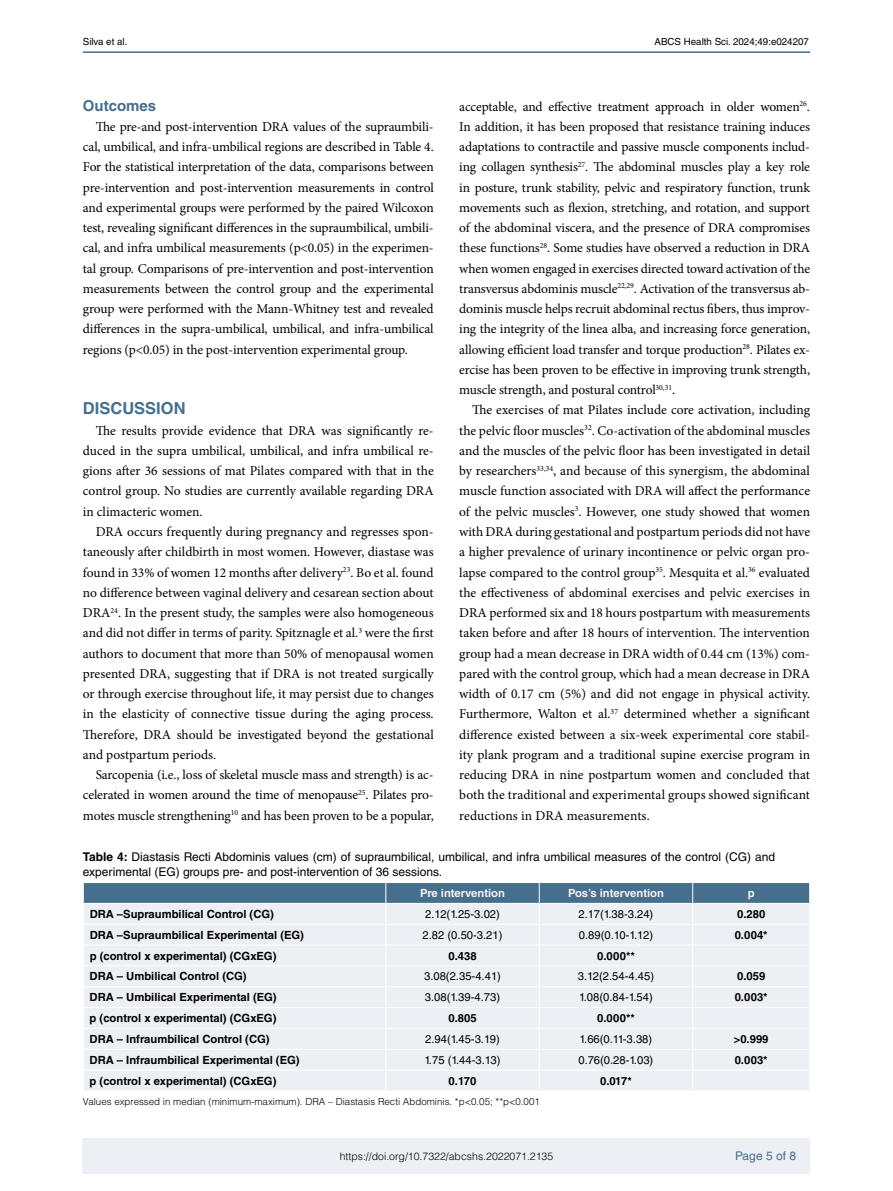
<style>
.page{position:relative;width:893px;height:1191px;background:#fff}
.page>*{position:absolute;margin:0;border:0;box-sizing:border-box;transform-origin:0 0}
.t1{font:700 16.5px "Helvetica LT Std";color:#466e8d}
.t2{font:700 15px "Helvetica LT Std";color:#466e8d}
.t3{font:13.5px/20.2px "Minion Pro";letter-spacing:-.005em;color:#000;text-align:justify}
.t4{font:12px/14.4px "Helvetica LT Std";color:#000}
.t5{font:12px "Helvetica LT Std";color:#466e8d}
.t6{font:700 11.25px "Helvetica LT Std";color:#000}
.t7{font:11.25px "Helvetica LT Std";color:#000}
.t8{font:700 11.25px "Helvetica LT Std";color:#f3f3f4}
.t9{font:300 10.5px "Helvetica LT Std";color:#000}
.t10{font:300 9.75px "Helvetica LT Std";color:#000}
.t11{font:9.75px "Helvetica LT Std";color:#000}
.s1{font-weight:700}
</style>
<div class="page">
<hr style="left:83px;top:51px;width:727px;height:2px;background:#466e8d">
<div style="left:83px;top:1138px;width:727px;height:35px;background:#ecf0f4"></div>
<svg style="left:83px;top:882px;width:727px;height:208px;background:#dde4ea"></svg>
<div style="left:64px;top:1142px;width:765px;height:13px;background:#ecf0f4"></div>
<p class="t11" style="left:83px;top:36px;width:46px">Silva et al.</p>
<p class="t11" style="left:655px;top:36px;width:156px">ABCS Health Sci. 2024;49:e024207</p>
<p class="t2" style="left:83px;top:96px;width:75px">Outcomes</p>
<p class="t3" style="left:83px;top:116px;width:352px;text-indent:13px">The pre-and post-intervention DRA values of the supraumbili&shy;cal, umbilical, and infra-umbilical regions are described in Table 4.<br>For the statistical interpretation of the data, comparisons between pre-intervention and post-intervention measurements in control and experimental groups were performed by the paired Wilcoxon test, revealing significant differences in the supraumbilical, umbili&shy;cal, and infra umbilical measurements (p&lt;0.05) in the experimen&shy;tal group. Comparisons of pre-intervention and post-intervention measurements between the control group and the experimental group were performed with the Mann-Whitney test and revealed differences in the supra-umbilical, umbilical, and infra-umbilical regions (p&lt;0.05) in the post-intervention experimental group.</p>
<p class="t3" style="left:459px;top:96px;width:352px">acceptable, and effective treatment approach in older women<sup>26</sup>.<br>In addition, it has been proposed that resistance training induces adaptations to contractile and passive muscle components includ&shy;ing collagen synthesis<sup>27</sup>. The abdominal muscles play a key role in posture, trunk stability, pelvic and respiratory function, trunk movements such as flexion, stretching, and rotation, and support of the abdominal viscera, and the presence of DRA compromises these functions<sup>28</sup>. Some studies have observed a reduction in DRA when women engaged in exercises directed toward activation of the transversus abdominis muscle<sup>22,29</sup>. Activation of the transversus ab&shy;dominis muscle helps recruit abdominal rectus fibers, thus improv&shy;ing the integrity of the linea alba, and increasing force generation, allowing efficient load transfer and torque production<sup>28</sup>. Pilates ex&shy;ercise has been proven to be effective in improving trunk strength, muscle strength, and postural control<sup>30,31</sup>.</p>
<p class="t3" style="left:459px;top:400px;width:352px;text-indent:13px">The exercises of mat Pilates include core activation, including the pelvic floor muscles<sup>32</sup>. Co-activation of the abdominal muscles and the muscles of the pelvic floor has been investigated in detail by researchers<sup>33,34</sup>, and because of this synergism, the abdominal muscle function associated with DRA will affect the performance of the pelvic muscles<sup>3</sup>. However, one study showed that women with DRA during gestational and postpartum periods did not have a higher prevalence of urinary incontinence or pelvic organ pro&shy;lapse compared to the control group<sup>35</sup>. Mesquita et al.<sup>36</sup> evaluated the effectiveness of abdominal exercises and pelvic exercises in DRA performed six and 18 hours postpartum with measurements taken before and after 18 hours of intervention. The intervention group had a mean decrease in DRA width of 0.44 cm (13%) com&shy;pared with the control group, which had a mean decrease in DRA width of 0.17 cm (5%) and did not engage in physical activity.<br>Furthermore, Walton et al.<sup>37</sup> determined whether a significant difference existed between a six-week experimental core stabil&shy;ity plank program and a traditional supine exercise program in reducing DRA in nine postpartum women and concluded that both the traditional and experimental groups showed significant reductions in DRA measurements.</p>
<p class="t4" style="left:83px;top:850px;width:694px"><span class="s1">Table 4:</span> Diastasis Recti Abdominis values (cm) of supraumbilical, umbilical, and infra umbilical measures of the control (CG) and experimental (EG) groups pre- and post-intervention of 36 sessions.</p>
<p class="t1" style="left:83px;top:398px;width:104px">DISCUSSION</p>
<p class="t3" style="left:83px;top:420px;width:352px;text-indent:13px">The results provide evidence that DRA was significantly re&shy;duced in the supra umbilical, umbilical, and infra umbilical re&shy;gions after 36 sessions of mat Pilates compared with that in the control group. No studies are currently available regarding DRA in climacteric women.</p>
<p class="t3" style="left:83px;top:521px;width:352px;text-indent:13px">DRA occurs frequently during pregnancy and regresses spon&shy;taneously after childbirth in most women. However, diastase was found in 33% of women 12 months after delivery<sup>23</sup>. Bo et al. found no difference between vaginal delivery and cesarean section about DRA<sup>24</sup>. In the present study, the samples were also homogeneous and did not differ in terms of parity. Spitznagle et al.<sup>3</sup> were the first authors to document that more than 50% of menopausal women presented DRA, suggesting that if DRA is not treated surgically or through exercise throughout life, it may persist due to changes in the elasticity of connective tissue during the aging process.<br>Therefore, DRA should be investigated beyond the gestational and postpartum periods.</p>
<p class="t3" style="left:83px;top:764px;width:352px;text-indent:13px">Sarcopenia (i.e., loss of skeletal muscle mass and strength) is ac&shy;celerated in women around the time of menopause<sup>25</sup>. Pilates pro&shy;motes muscle strengthening<sup>10</sup> and has been proven to be a popular,</p>
<p class="t8" style="left:420px;top:886px;width:86px">Pre intervention</p>
<p class="t8" style="left:568px;top:886px;width:97px">Pos’s intervention</p>
<p class="t8" style="left:748px;top:886px;width:8px">p</p>
<p class="t6" style="left:90px;top:907px;width:186px">DRA –Supraumbilical Control (CG)</p>
<p class="t7" style="left:425px;top:907px;width:76px">2.12(1.25-3.02)</p>
<p class="t7" style="left:579px;top:907px;width:76px">2.17(1.38-3.24)</p>
<p class="t6" style="left:737px;top:907px;width:30px">0.280</p>
<p class="t6" style="left:90px;top:928px;width:216px">DRA –Supraumbilical Experimental (EG)</p>
<p class="t7" style="left:422px;top:928px;width:82px">2.82 (0.50-3.21)</p>
<p class="t7" style="left:579px;top:928px;width:76px">0.89(0.10-1.12)</p>
<p class="t6" style="left:735px;top:928px;width:34px">0.004*</p>
<p class="t6" style="left:90px;top:948px;width:188px">p (control x experimental) (CGxEG)</p>
<p class="t6" style="left:448px;top:948px;width:30px">0.438</p>
<p class="t6" style="left:597px;top:948px;width:39px">0.000**</p>
<p class="t6" style="left:90px;top:969px;width:159px">DRA – Umbilical Control (CG)</p>
<p class="t7" style="left:424px;top:970px;width:78px">3.08(2.35-4.41)</p>
<p class="t7" style="left:578px;top:970px;width:78px">3.12(2.54-4.45)</p>
<p class="t6" style="left:737px;top:969px;width:30px">0.059</p>
<p class="t6" style="left:90px;top:990px;width:188px">DRA – Umbilical Experimental (EG)</p>
<p class="t7" style="left:425px;top:990px;width:77px">3.08(1.39-4.73)</p>
<p class="t7" style="left:579px;top:990px;width:75px">1.08(0.84-1.54)</p>
<p class="t6" style="left:735px;top:990px;width:34px">0.003*</p>
<p class="t6" style="left:90px;top:1011px;width:188px">p (control x experimental) (CGxEG)</p>
<p class="t6" style="left:448px;top:1011px;width:30px">0.805</p>
<p class="t6" style="left:597px;top:1011px;width:39px">0.000**</p>
<p class="t6" style="left:90px;top:1032px;width:181px">DRA – Infraumbilical Control (CG)</p>
<p class="t7" style="left:425px;top:1032px;width:76px">2.94(1.45-3.19)</p>
<p class="t7" style="left:580px;top:1032px;width:74px">1.66(0.11-3.38)</p>
<p class="t6" style="left:734px;top:1032px;width:36px">&gt;0.999</p>
<p class="t6" style="left:90px;top:1053px;width:211px">DRA – Infraumbilical Experimental (EG)</p>
<p class="t7" style="left:424px;top:1053px;width:78px">1.75 (1.44-3.13)</p>
<p class="t7" style="left:579px;top:1053px;width:76px">0.76(0.28-1.03)</p>
<p class="t6" style="left:735px;top:1053px;width:34px">0.003*</p>
<p class="t6" style="left:90px;top:1073px;width:188px">p (control x experimental) (CGxEG)</p>
<p class="t6" style="left:449px;top:1073px;width:29px">0.170</p>
<p class="t6" style="left:600px;top:1073px;width:33px">0.017*</p>
<p class="t10" style="left:83px;top:1095px;width:458px">Values expressed in median (minimum-maximum). DRA – Diastasis Recti Abdominis. *p&lt;0.05; **p&lt;0.001</p>
<p class="t9" style="left:340px;top:1149px;width:215px">https://doi.org/10.7322/abcshs.2022071.2135</p>
<p class="t5" style="left:735px;top:1148px;width:62px">Page 5 of 8</p>
</div>
